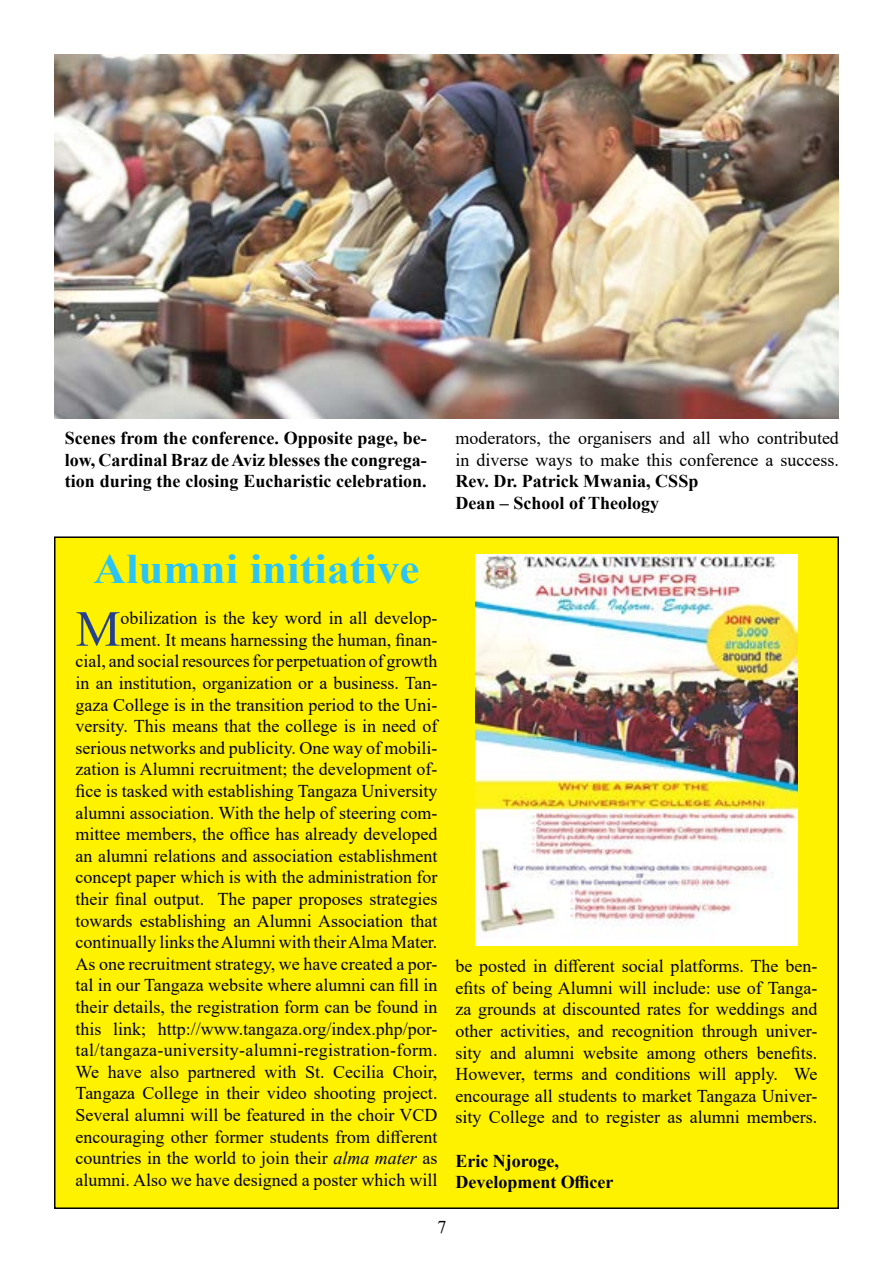
<style>
.page{position:relative;width:893px;height:1263px;background:#fff}
.page>*{position:absolute;margin:0;border:0;box-sizing:border-box;transform-origin:0 0}
.t1{font:50.55px "Times New Roman";color:#25408f}
.t2{font:700 42px "Times New Roman";color:#2ac5f4;scale:1.07 1}
.t3{font:18px/21.6px "Times New Roman";color:#000;text-align:right}
.t4{font:700 18px/21.6px "Times New Roman";color:#000}
.s1{font-style:italic}
</style>
<div class="page">
<div style="left:55px;top:537px;width:783px;height:671px;background:#fff200"></div>
<img style="left:54px;top:54px;width:785px;height:365px">
<img style="left:475px;top:555px;width:323px;height:390px">
<p class="t4" style="left:65px;top:427px;width:363px;text-align:justify">Scenes from the conference. Opposite page, be&shy;low, Cardinal Braz de Aviz blesses the congrega&shy;tion during the closing Eucharistic celebration.</p>
<p class="t3" style="left:455px;top:427px;width:385px;text-align:left">moderators, the organisers and all who contributed in diverse ways to make this conference a success.</p>
<p class="t4" style="left:455px;top:470px;width:244px">Rev. Dr. Patrick Mwania, CSSp<br>Dean – School of Theology</p>
<h2 class="t2" style="left:94px;top:539px;width:306px">Alumni initiative</h2>
<h1 class="t1" style="left:76px;top:593px;width:47px">M</h1>
<p class="t3" style="left:76px;top:607px;width:363px">obilization is the key word in all develop-<br>ment. It means harnessing the human, finan-<br>cial, and social resources for perpetuation of growth in an institution, organization or a business. Tan&shy;gaza College is in the transition period to the Uni&shy;versity. This means that the college is in need of serious networks and publicity. One way of mobili&shy;zation is Alumni recruitment; the development of&shy;fice is tasked with establishing Tangaza University alumni association. With the help of steering com&shy;mittee members, the office has already developed an alumni relations and association establishment concept paper which is with the administration for their final output. The paper proposes strategies towards establishing an Alumni Association that continually links the Alumni with their Alma Mater.<br>As one recruitment strategy, we have created a por&shy;tal in our Tangaza website where alumni can fill in their details, the registration form can be found in this link; http://www.tangaza.org/index.php/por&shy;tal/tangaza-university-alumni-registration-form.<br>We have also partnered with St. Cecilia Choir, Tangaza College in their video shooting project.<br>Several alumni will be featured in the choir VCD encouraging other former students from different countries in the world to join their <span class="s1">alma mater</span> as alumni. Also we have designed a poster which will</p>
<p class="t3" style="left:455px;top:955px;width:363px;text-align:justify">be posted in different social platforms. The ben&shy;efits of being Alumni will include: use of Tanga&shy;za grounds at discounted rates for weddings and other activities, and recognition through univer&shy;sity and alumni website among others benefits.<br>However, terms and conditions will apply. We encourage all students to market Tangaza Univer&shy;sity College and to register as alumni members.</p>
<p class="t4" style="left:455px;top:1149px;width:159px">Eric Njoroge,<br>Development Officer</p>
<p class="t3" style="left:437px;top:1216px;width:10px">7</p>
</div>
